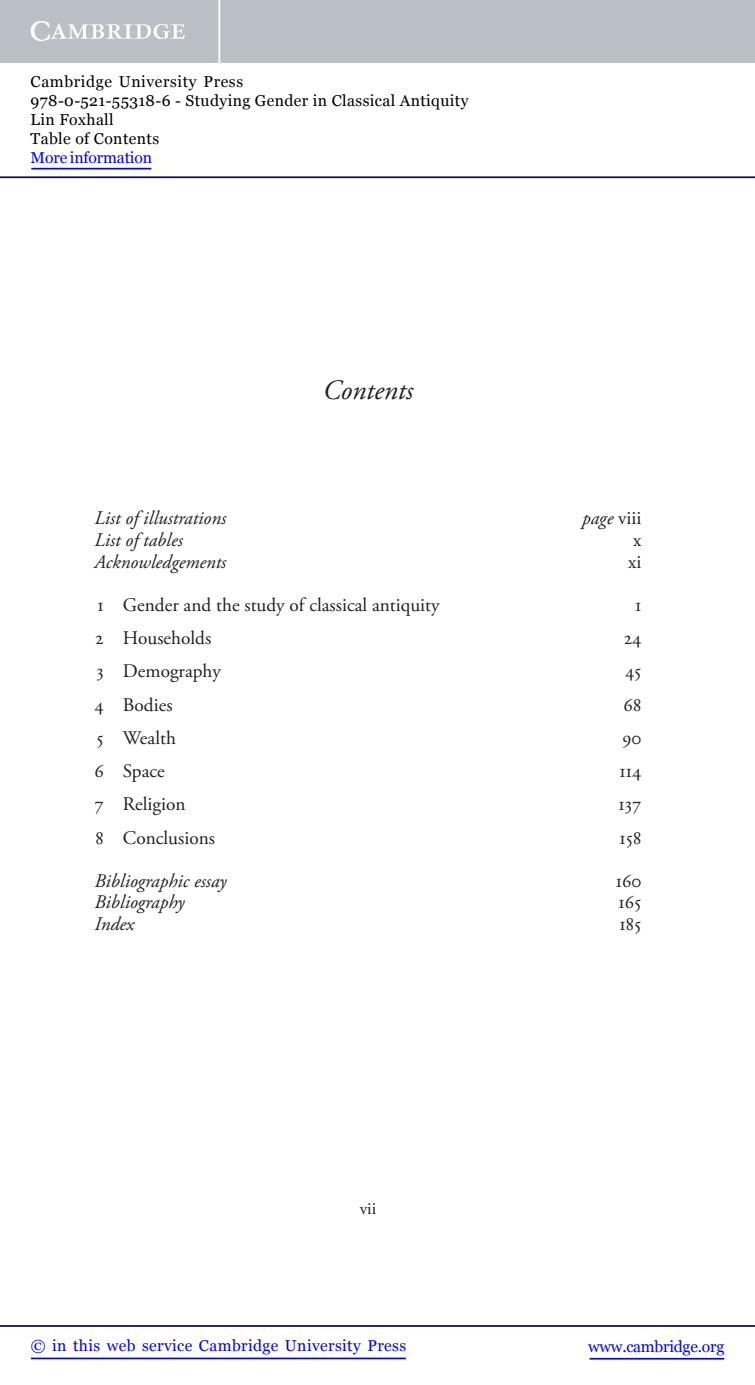
<style>
.page{position:relative;width:755px;height:1385px;background:#fff}
.page>*{position:absolute;margin:0;border:0;box-sizing:border-box;transform-origin:0 0}
.t1{font:italic 28px "Adobe Garamond Pro";color:#231f20}
.t2{font:19.25px "Adobe Garamond Pro";color:#231f20}
.t3{font:italic 19.25px "Adobe Garamond Pro";color:#231f20}
.t4{font:17.5px "Adobe Garamond Pro";color:#231f20}
.t5{font:15.75px/18.9px "Georgia";letter-spacing:.025em;color:#000}
.t6{font:15.75px "Georgia";letter-spacing:.025em;color:#00f}
.t7{font:15.75px "Georgia";letter-spacing:-.015em;color:#00f}
.t8{font:15.75px "Georgia";letter-spacing:-.01em;color:#00f}
.s1{font-style:normal}
</style>
<div class="page">
<hr style="left:589px;top:1358px;width:134px;height:1px;background:#00f">
<hr style="left:0;top:1325px;width:754px;height:2px;background:#150666">
<hr style="left:31px;top:1357px;width:374px;height:2px;background:#00f">
<div style="left:0;top:0;width:754px;height:63px;background:#bac0c6"></div>
<svg style="left:31px;top:21px;width:154px;height:20px"></svg>
<hr style="left:218px;top:0;width:2px;height:63px;background:#fff">
<hr style="left:0;top:176px;width:754px;height:2px;background:#150666">
<hr style="left:31px;top:168px;width:120px;height:1px;background:#00f">
<p class="t5" style="left:31px;top:73px;width:439px">Cambridge University Press<br>978-0-521-55318-6 - Studying Gender in Classical Antiquity<br>Lin Foxhall<br>Table of Contents</p>
<p class="t8" style="left:31px;top:148px;width:123px">More information</p>
<h1 class="t1" style="left:322px;top:379px;width:92px">Contents</h1>
<p class="t3" style="left:94px;top:510px;width:133px">List of illustrations</p>
<p class="t3" style="left:581px;top:510px;width:61px">page <span class="s1">viii</span></p>
<p class="t3" style="left:94px;top:532px;width:90px">List of tables</p>
<p class="t2" style="left:632px;top:532px;width:10px">x</p>
<p class="t3" style="left:94px;top:554px;width:133px">Acknowledgements</p>
<p class="t2" style="left:627px;top:554px;width:15px">xi</p>
<p class="t2" style="left:97px;top:597px;width:343px">1 Gender and the study of classical antiquity</p>
<p class="t2" style="left:634px;top:597px;width:8px">1</p>
<p class="t2" style="left:95px;top:630px;width:117px">2 Households</p>
<p class="t2" style="left:623px;top:630px;width:19px">24</p>
<p class="t2" style="left:96px;top:663px;width:126px">3 Demography</p>
<p class="t2" style="left:624px;top:663px;width:18px">45</p>
<p class="t2" style="left:94px;top:697px;width:79px">4 Bodies</p>
<p class="t2" style="left:623px;top:697px;width:19px">68</p>
<p class="t2" style="left:96px;top:730px;width:81px">5 Wealth</p>
<p class="t2" style="left:622px;top:730px;width:20px">90</p>
<p class="t2" style="left:94px;top:763px;width:72px">6 Space</p>
<p class="t2" style="left:619px;top:763px;width:23px">114</p>
<p class="t2" style="left:94px;top:796px;width:92px">7 Religion</p>
<p class="t2" style="left:618px;top:796px;width:24px">137</p>
<p class="t2" style="left:95px;top:830px;width:121px">8 Conclusions</p>
<p class="t2" style="left:619px;top:830px;width:23px">158</p>
<p class="t3" style="left:94px;top:873px;width:133px">Bibliographic essay</p>
<p class="t2" style="left:615px;top:873px;width:27px">160</p>
<p class="t3" style="left:94px;top:894px;width:91px">Bibliography</p>
<p class="t2" style="left:618px;top:894px;width:24px">165</p>
<p class="t3" style="left:94px;top:916px;width:41px">Index</p>
<p class="t2" style="left:619px;top:916px;width:23px">185</p>
<p class="t4" style="left:359px;top:1202px;width:18px">vii</p>
<p class="t6" style="left:31px;top:1336px;width:376px">© in this web service Cambridge University Press</p>
<p class="t7" style="left:587px;top:1336px;width:137px">www.cambridge.org</p>
</div>
